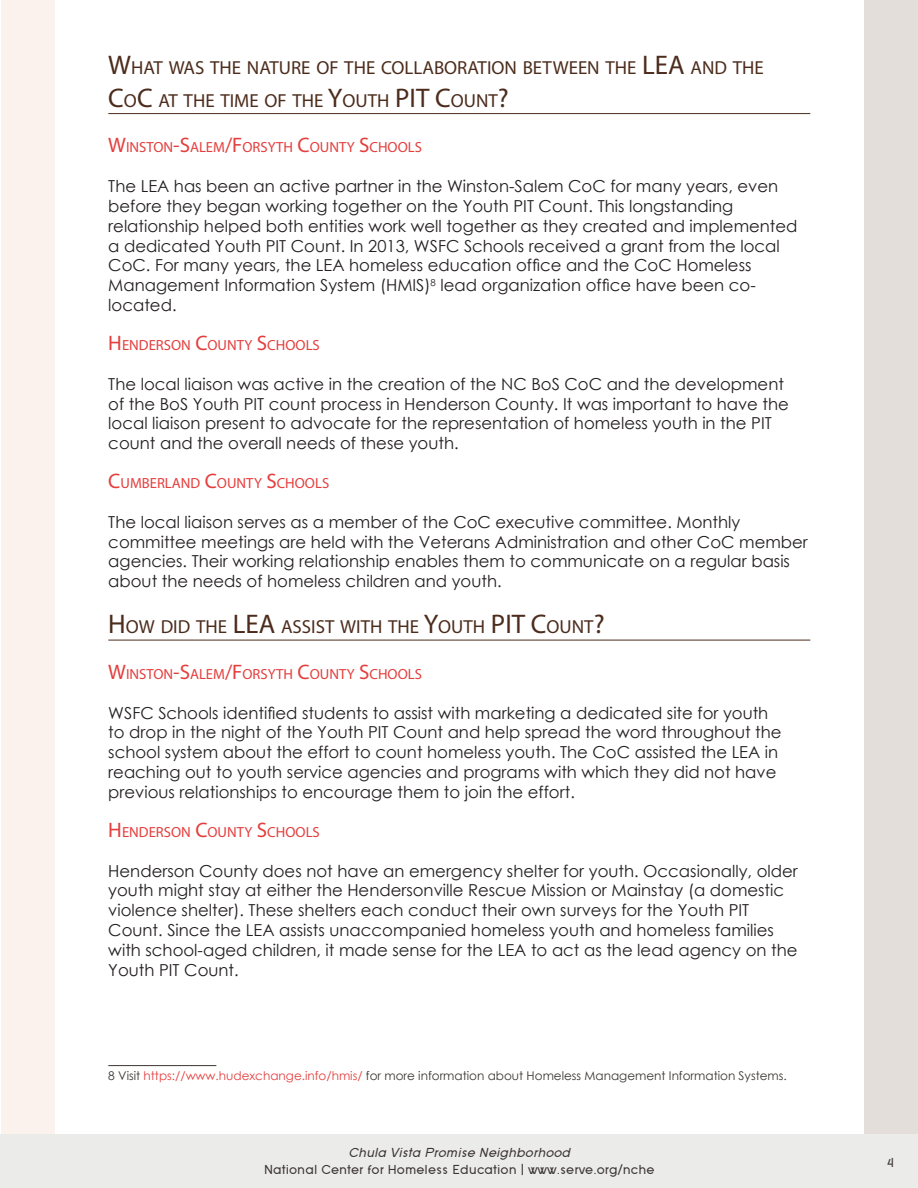
<style>
.page{position:relative;width:918px;height:1188px;background:#fff}
.page>*{position:absolute;margin:0;border:0;box-sizing:border-box;transform-origin:0 0}
.Section_Header{font:18.9px "Myriad Pro";color:#4c2c1c}
.t1{font:16.5px/19.8px "Century Gothic";color:#231f20}
.Section_Subheader{font:14.7px "Myriad Pro";color:#e43e3d}
.t2{font:13.5px "SF Old Republic";color:#3b3532}
.t3{font:italic 13.5px "SF Old Republic";color:#3b3532}
.Footnote{font:12px "Century Gothic";color:#3b3532}
.s1{font-size:27px}
.s2{font-size:21px}
.s3{color:#e43e3d}
</style>
<div class="page">
<div style="left:1px;top:1px;width:53px;height:1186px;background:#fcf2ed"></div>
<div style="left:864px;top:1px;width:54px;height:1186px;background:#e4deda"></div>
<div style="left:1px;top:1134px;width:917px;height:54px;background:#ebebea"></div>
<hr style="left:108px;top:113px;width:702px;height:1px;background:#4c2c1c">
<hr style="left:108px;top:640px;width:702px;height:1px;background:#4c2c1c">
<hr style="left:108px;top:1065px;width:108px;height:1px;background:#3b3532">
<p class="Section_Header" style="left:108px;top:56px;width:549px"><span class="s1">W</span>HAT WAS THE NATURE OF THE COLLABORATION BETWEEN THE <span class="s1">LEA</span></p>
<p class="Section_Header" style="left:691px;top:56px;width:75px">AND THE</p>
<p class="Section_Header" style="left:108px;top:89px;width:402px"><span class="s1">C</span>O<span class="s1">C</span> AT THE TIME OF THE <span class="s1">Y</span>OUTH <span class="s1">PIT C</span>OUNT<span class="s1">?</span></p>
<p class="Section_Subheader" style="left:108px;top:138px;width:314px"><span class="s2">W</span>INSTON<span class="s2">-S</span>ALEM<span class="s2">/F</span>ORSYTH <span class="s2">C</span>OUNTY <span class="s2">S</span>CHOOLS</p>
<p class="t1" style="left:108px;top:176px;width:691px">The LEA has been an active partner in the Winston-Salem CoC for many years, even before they began working together on the Youth PIT Count. This longstanding relationship helped both entities work well together as they created and implemented a dedicated Youth PIT Count. In 2013, WSFC Schools received a grant from the local CoC. For many years, the LEA homeless education office and the CoC Homeless Management Information System (HMIS)<sup>8</sup> lead organization office have been co&shy;located.</p>
<p class="Section_Subheader" style="left:108px;top:336px;width:212px"><span class="s2">H</span> ENDERSON <span class="s2">C</span>OUNTY <span class="s2">S</span>CHOOLS</p>
<p class="t1" style="left:108px;top:374px;width:682px">The local liaison was active in the creation of the NC BoS CoC and the development of the BoS Youth PIT count process in Henderson County. It was important to have the local liaison present to advocate for the representation of homeless youth in the PIT count and the overall needs of these youth.</p>
<p class="Section_Subheader" style="left:108px;top:474px;width:221px"><span class="s2">C</span>UMBERLAND <span class="s2">C</span>OUNTY <span class="s2">S</span>CHOOLS</p>
<p class="t1" style="left:108px;top:512px;width:701px">The local liaison serves as a member of the CoC executive committee. Monthly committee meetings are held with the Veterans Administration and other CoC member agencies. Their working relationship enables them to communicate on a regular basis about the needs of homeless children and youth.</p>
<p class="Section_Header" style="left:108px;top:615px;width:139px"><span class="s1">H</span>OW DID THE <span class="s1">LEA</span></p>
<p class="Section_Header" style="left:281px;top:615px;width:21px">ASSIS</p>
<p class="Section_Header" style="left:325px;top:615px;width:281px">T WITH THE <span class="s1">Y</span>OUTH <span class="s1">PIT C</span>OUNT<span class="s1">?</span></p>
<p class="Section_Subheader" style="left:108px;top:665px;width:314px"><span class="s2">W</span>INSTON<span class="s2">-S</span>ALEM<span class="s2">/F</span>ORSYTH <span class="s2">C</span>OUNTY <span class="s2">S</span>CHOOLS</p>
<p class="t1" style="left:108px;top:703px;width:675px">WSFC Schools identified students to assist with marketing a dedicated site for youth to drop in the night of the Youth PIT Count and help spread the word throughout the school system about the effort to count homeless youth. The CoC assisted the LEA in reaching out to youth service agencies and programs with which they did not have previous relationships to encourage them to join the effort.</p>
<p class="Section_Subheader" style="left:108px;top:823px;width:212px"><span class="s2">H</span> ENDERSON <span class="s2">C</span>OUNTY <span class="s2">S</span>CHOOLS</p>
<p class="t1" style="left:108px;top:860px;width:691px">Henderson County does not have an emergency shelter for youth. Occasionally, older youth might stay at either the Hendersonville Rescue Mission or Mainstay (a domestic violence shelter). These shelters each conduct their own surveys for the Youth PIT Count. Since the LEA assists unaccompanied homeless youth and homeless families with school-aged children, it made sense for the LEA to act as the lead agency on the Youth PIT Count.</p>
<p class="Footnote" style="left:108px;top:1067px;width:680px">8 Visit <span class="s3">https://www.hudexchange.info/hmis/</span> for more information about Homeless Management Information Systems.</p>
<p class="t3" style="left:348px;top:1146px;width:223px">Chula Vista Promise Neighborhood</p>
<p class="t2" style="left:264px;top:1162px;width:392px">National Center for Homeless Education | www.serve.org/nche</p>
<p class="t2" style="left:888px;top:1156px;width:8px">4</p>
</div>
